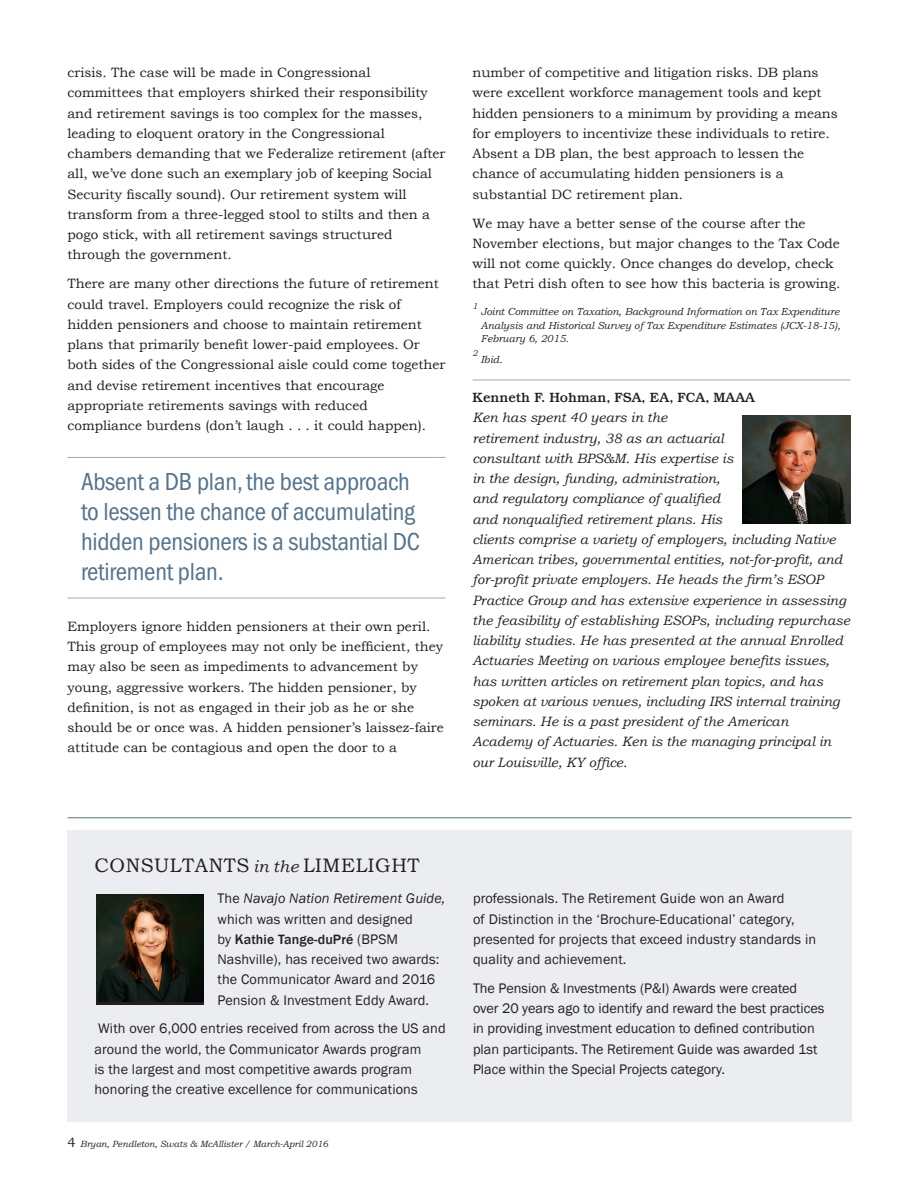
<style>
.page{position:relative;width:918px;height:1188px;background:#fff}
.page>*{position:absolute;margin:0;border:0;box-sizing:border-box;transform-origin:0 0}
.t1{font:condensed 25.5px/30px "ITC Franklin Gothic Std";letter-spacing:-.01em;color:#52748f}
.t2{font:19.5px "Bookman Old Style";letter-spacing:.03em;color:#231f20}
.t3{font:14.25px/20.2px "Franklin Gothic";color:#231f20}
.t4{font:500 13.8px "Franklin Gothic";letter-spacing:.01em;color:#231f20}
.t5{font:13.5px/20.2px "Bookman Old Style";color:#231f20}
.t6{font:italic 13.5px/20.2px "Bookman Old Style";color:#231f20}
.t7{font:500 13.5px "Bookman Std";color:#231f20}
.t8{font:italic 10.2px/13.5px "Bookman Old Style";color:#231f20;text-align:justify}
.t9{font:italic 9px "Bookman Old Style";color:#231f20}
.t10{font:italic 8.4px "Bookman Old Style";color:#231f20}
.s1{font-style:italic;font-size:16.5px}
.s2{font-style:italic}
.s3{font-weight:400;font-size:14.25px}
.s4{font-size:14.25px}
.s5{font-style:normal;font-size:13.5px}
</style>
<div class="page">
<hr style="left:68px;top:457px;width:378px;height:1px;background:#9fabbc">
<hr style="left:68px;top:598px;width:378px;height:1px;background:#9fabbc">
<hr style="left:472px;top:380px;width:378px;height:1px;background:#9fabbc">
<img style="left:742px;top:416px;width:108px;height:108px">
<div style="left:68px;top:830px;width:784px;height:291px;background:#ebedf1"></div>
<hr style="left:68px;top:817px;width:784px;height:1px;background:#52748f">
<img style="left:96px;top:894px;width:108px;height:108px">
<p class="t5" style="left:68px;top:62px;width:380px">crisis. The case will be made in Congressional committees that employers shirked their responsibility and retirement savings is too complex for the masses, leading to eloquent oratory in the Congressional chambers demanding that we Federalize retirement (after all, we’ve done such an exemplary job of keeping Social Security fiscally sound). Our retirement system will transform from a three-legged stool to stilts and then a pogo stick, with all retirement savings structured through the government.</p>
<p class="t5" style="left:68px;top:274px;width:379px">There are many other directions the future of retirement could travel. Employers could recognize the risk of hidden pensioners and choose to maintain retirement plans that primarily benefit lower-paid employees. Or both sides of the Congressional aisle could come together and devise retirement incentives that encourage appropriate retirements savings with reduced compliance burdens (don’t laugh . . . it could happen).</p>
<h1 class="t1" style="left:81px;top:467px;width:341px">Absent a DB plan, the best approach to lessen the chance of accumulating hidden pensioners is a substantial DC retirement plan.</h1>
<p class="t5" style="left:68px;top:616px;width:378px">Employers ignore hidden pensioners at their own peril.<br>This group of employees may not only be inefficient, they may also be seen as impediments to advancement by young, aggressive workers. The hidden pensioner, by definition, is not as engaged in their job as he or she should be or once was. A hidden pensioner’s laissez-faire attitude can be contagious and open the door to a</p>
<p class="t5" style="left:472px;top:62px;width:367px">number of competitive and litigation risks. DB plans were excellent workforce management tools and kept hidden pensioners to a minimum by providing a means for employers to incentivize these individuals to retire.<br>Absent a DB plan, the best approach to lessen the chance of accumulating hidden pensioners is a substantial DC retirement plan.</p>
<p class="t5" style="left:472px;top:213px;width:370px">We may have a better sense of the course after the November elections, but major changes to the Tax Code will not come quickly. Once changes do develop, check that Petri dish often to see how this bacteria is growing.</p>
<p class="t10" style="left:472px;top:300px;width:7px">1</p>
<p class="t8" style="left:481px;top:305px;width:361px">Joint Committee on Taxation, Background Information on Tax Expenditure Analysis and Historical Survey of Tax Expenditure Estimates (JCX-18-15), February 6, 2015.</p>
<p class="t10" style="left:472px;top:348px;width:7px">2</p>
<p class="t8" style="left:481px;top:353px;width:23px">Ibid.</p>
<p class="t7" style="left:472px;top:389px;width:284px">Kenneth F. Hohman, FSA, EA, FCA, MAAA</p>
<p class="t6" style="left:472px;top:407px;width:379px">Ken has spent 40 years in the<br>retirement industry, 38 as an actuarial<br>consultant with BPS&amp;M. His expertise is<br>in the design, funding, administration,<br>and regulatory compliance of qualified<br>and nonqualified retirement plans. His<br>clients comprise a variety of employers, including Native American tribes, governmental entities, not-for-profit, and for-profit private employers. He heads the firm’s ESOP Practice Group and has extensive experience in assessing the feasibility of establishing ESOPs, including repurchase liability studies. He has presented at the annual Enrolled Actuaries Meeting on various employee benefits issues, has written articles on retirement plan topics, and has spoken at various venues, including IRS internal training seminars. He is a past president of the American Academy of Actuaries. Ken is the managing principal in our Louisville, KY office.</p>
<h2 class="t2" style="left:94px;top:853px;width:327px">CONSULTANTS <span class="s1">in the</span> LIMELIGHT</h2>
<p class="t3" style="left:218px;top:889px;width:230px">The <span class="s2">Navajo Nation Retirement Guide, </span>which was written and designed</p>
<p class="t4" style="left:218px;top:931px;width:163px"><span class="s3">by</span> <span class="s4">K</span>athie Tange-duPré <span class="s3">(BPSM</span></p>
<p class="t3" style="left:217px;top:949px;width:223px">N ashville), has received two awards: the Communicator Award and 2016<br>Pension &amp; I nvestment Eddy Award.</p>
<p class="t3" style="left:94px;top:1019px;width:353px">With over 6,000 entries received from across the US and around the world, the Communicator Awards program<br>is the largest and most competitive awards program honoring the creative excellence for communications</p>
<p class="t9" style="left:68px;top:1138px;width:262px"><span class="s5">4</span> Bryan, Pendleton, Swats &amp; McAllister / March-April 2016</p>
<p class="t3" style="left:473px;top:889px;width:345px">professionals. The Retirement Guide won an Award<br>of Distinction in the ‘Brochure-Educational’ category, presented for projects that exceed industry standards in quality and achievement.</p>
<p class="t3" style="left:473px;top:978px;width:353px">The Pension &amp; I nvestments (P&amp;I ) Awards were created over 20 years ago to identify and reward the best practices in providing investment education to defined contribution plan participants. The Retirement Guide was awarded 1st Place within the Special Projects category.</p>
</div>
